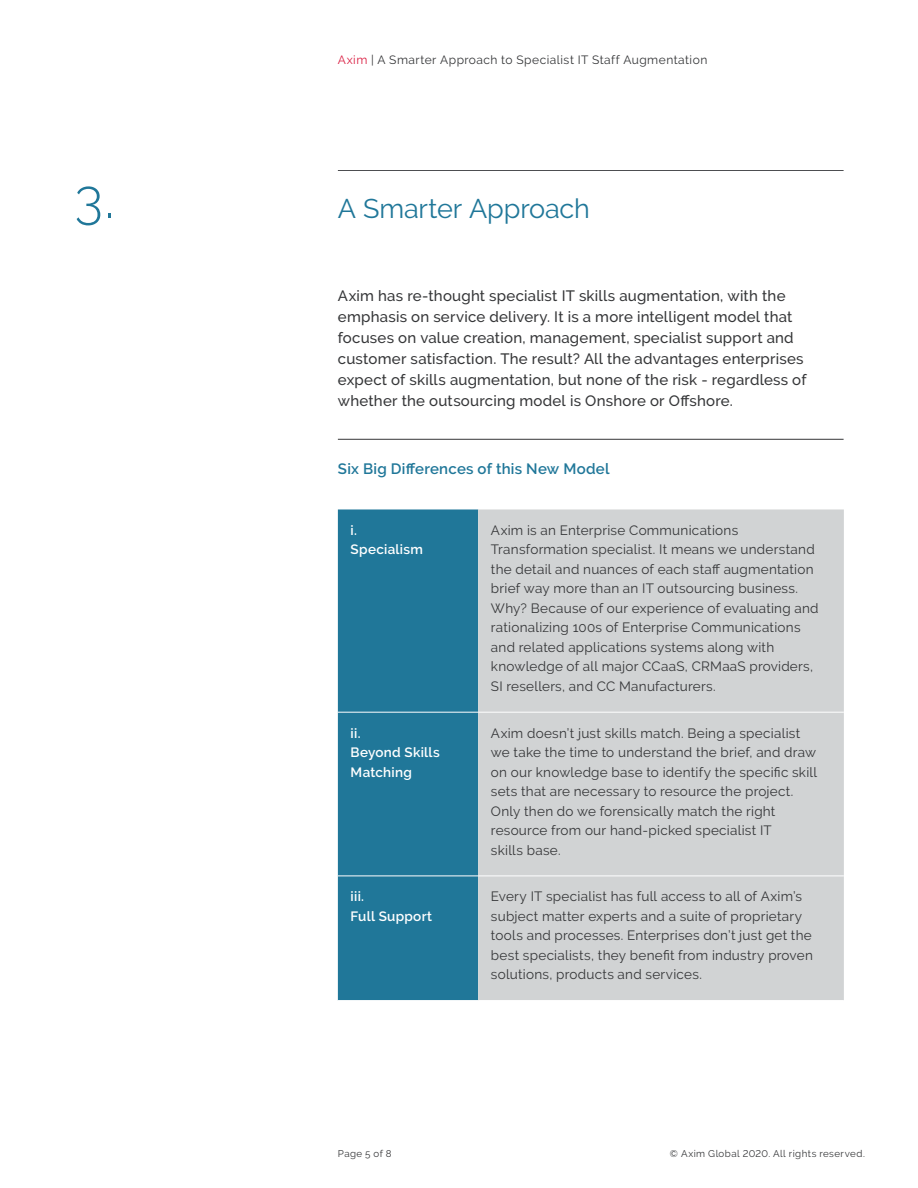
<style>
.page{position:relative;width:918px;height:1188px;background:#fff}
.page>*{position:absolute;margin:0;border:0;box-sizing:border-box;transform-origin:0 0}
.SECTION_INTRO{font:300 54px "Raleway";color:#207799}
.SECTION_INTRO-2{font:27px "Raleway";letter-spacing:-.005em;color:#207799}
.SECTION_INTRO-3{font:500 15px/21px "Raleway";letter-spacing:.015em;color:#353638}
.SECTION_INTRO-4{font:600 15px "Raleway";letter-spacing:.02em;color:#207799}
.SECTION_INTRO-5{font:13.5px/19.5px "Raleway";letter-spacing:.02em;color:#353638}
.SECTION_INTRO-6{font:600 13.5px/19.5px "Raleway";letter-spacing:.02em;color:#fff}
.t1{font:12px "Raleway";letter-spacing:.04em;color:#353638}
.t2{font:9.75px "Raleway";letter-spacing:.045em;color:#353638}
.s1{color:#da1e42}
</style>
<div class="page">
<div style="left:338px;top:509px;width:140px;height:491px;background:#207799"></div>
<div style="left:478px;top:509px;width:366px;height:491px;background:#d1d3d4"></div>
<hr style="left:338px;top:712px;width:140px;height:1px;background:#fff">
<hr style="left:478px;top:712px;width:366px;height:1px;background:#fff">
<hr style="left:338px;top:876px;width:140px;height:1px;background:#fff">
<hr style="left:478px;top:876px;width:366px;height:1px;background:#fff">
<hr style="left:338px;top:170px;width:506px;height:1px;background:#4d4e51">
<hr style="left:338px;top:439px;width:506px;height:1px;background:#353638">
<p class="SECTION_INTRO" style="left:74px;top:167px;width:41px">3.</p>
<p class="t1" style="left:338px;top:53px;width:371px"><span class="s1">Axim</span> | A Smarter Approach to Specialist IT Staff Augmentation</p>
<p class="SECTION_INTRO-2" style="left:338px;top:192px;width:254px">A Smarter Approach</p>
<p class="SECTION_INTRO-3" style="left:338px;top:285px;width:470px">Axim has re-thought specialist IT skills augmentation, with the emphasis on service delivery. It is a more intelligent model that focuses on value creation, management, specialist support and customer satisfaction. The result? All the advantages enterprises expect of skills augmentation, but none of the risk - regardless of whether the outsourcing model is Onshore or Offshore.</p>
<p class="SECTION_INTRO-4" style="left:338px;top:460px;width:273px">Six Big Differences of this New Model</p>
<p class="SECTION_INTRO-6" style="left:351px;top:520px;width:74px">i.<br>Specialism</p>
<p class="SECTION_INTRO-5" style="left:491px;top:520px;width:329px">Axim is an Enterprise Communications Transformation specialist. It means we understand the detail and nuances of each staff augmentation brief way more than an IT outsourcing business.<br>Why? Because of our experience of evaluating and rationalizing 100s of Enterprise Communications and related applications systems along with knowledge of all major CCaaS, CRMaaS providers, SI resellers, and CC Manufacturers.</p>
<p class="SECTION_INTRO-6" style="left:351px;top:723px;width:91px">ii.<br>Beyond Skills<br>Matching</p>
<p class="SECTION_INTRO-5" style="left:491px;top:723px;width:328px">Axim doesn’t just skills match. Being a specialist we take the time to understand the brief, and draw on our knowledge base to identify the specific skill sets that are necessary to resource the project.<br>Only then do we forensically match the right resource from our hand-picked specialist IT<br>skills base.</p>
<p class="SECTION_INTRO-6" style="left:351px;top:887px;width:83px">iii.<br>Full Support</p>
<p class="SECTION_INTRO-5" style="left:491px;top:887px;width:323px">Every IT specialist has full access to all of Axim’s subject matter experts and a suite of proprietary tools and processes. Enterprises don’t just get the best specialists, they benefit from industry proven solutions, products and services.</p>
<p class="t2" style="left:338px;top:1147px;width:55px">Page 5 of 8</p>
<p class="t2" style="left:670px;top:1147px;width:196px">© Axim Global 2020. All rights reserved.</p>
</div>
